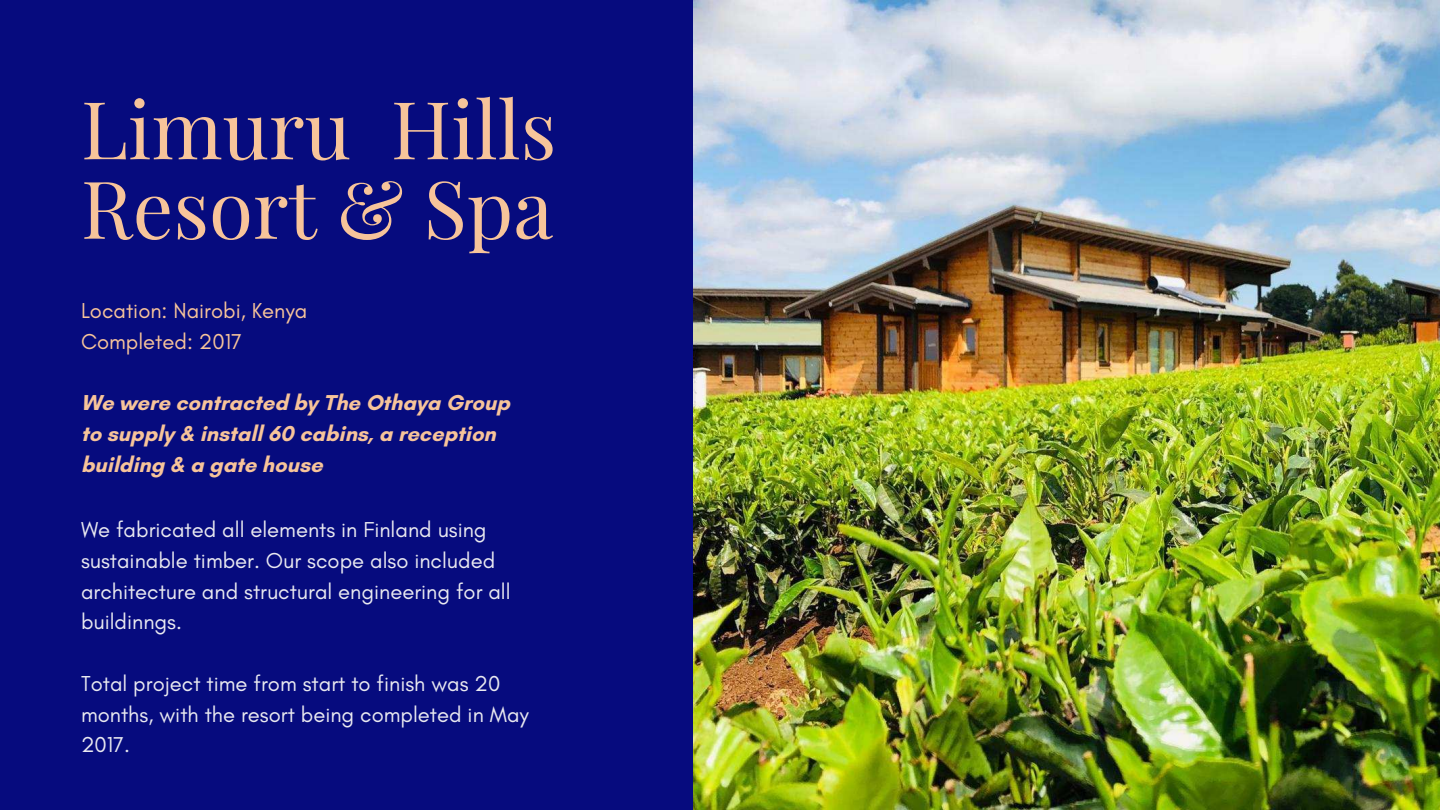
<style>
.page{position:relative;width:1440px;height:810px;background:#060b7e}
.page>*{position:absolute;margin:0;border:0;box-sizing:border-box;transform-origin:0 0}
.t1{font:80px/79.5px "Playfair Display";color:#f7c49a}
.t2{font:22px/30.8px "Glacial Indifference";color:#e9e9f0}
.t3{font:700 22px/30.8px "Glacial Indifference";color:#f7c49a}
.t4{font:22px/30.8px "Glacial Indifference";color:#f7c49a}
</style>
<div class="page">
<img style="left:693px;top:0;width:747px;height:810px">
<h1 class="t1" style="left:81px;top:86px;width:477px">Limuru Hills<br>Resort &amp; Spa</h1>
<p class="t4" style="left:81px;top:295px;width:228px">Location: Nairobi, Kenya<br>Completed: 2017</p>
<p class="t3" style="left:81px;top:387px;width:431px">We were contracted by The Othaya Group to supply &amp; install 60 cabins, a reception building &amp; a gate house</p>
<p class="t2" style="left:81px;top:514px;width:431px">We fabricated all elements in Finland using sustainable timber. Our scope also included architecture and structural engineering for all buildinngs.</p>
<p class="t2" style="left:81px;top:668px;width:449px">Total project time from start to finish was 20 months, with the resort being completed in May<br>2017.</p>
</div>
